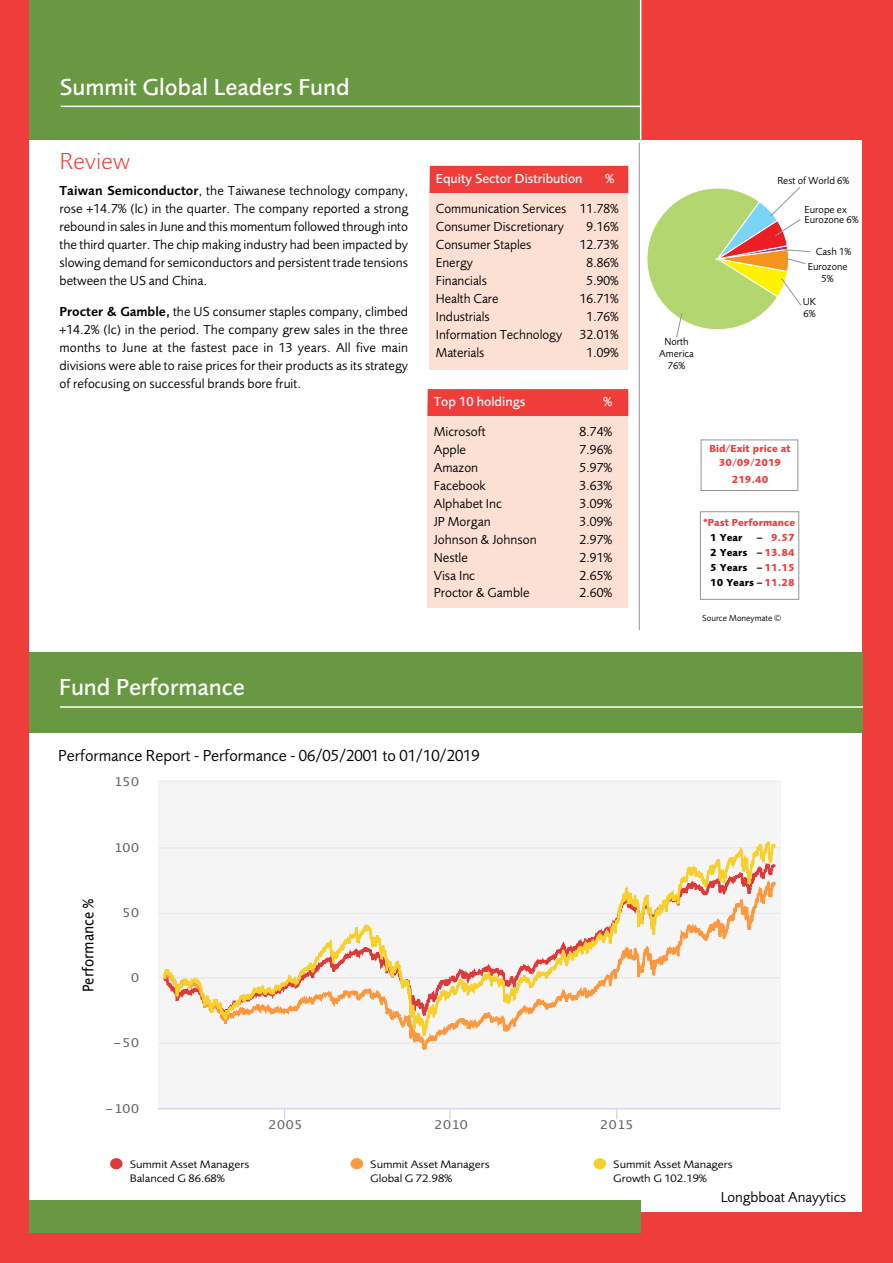
<style>
.page{position:relative;width:893px;height:1263px;background:#fff}
.page>*{position:absolute;margin:0;border:0;box-sizing:border-box;transform-origin:0 0}
.t1{font:500 24px "Foundry Sans";color:#fff}
.t2{font:300 24px "Foundry Sans";color:#ef3d3b}
.t3{font:16.5px "Foundry Sans";color:#000}
.t4{font:15px "Foundry Sans";color:#000}
.t5{font:14.85px "Lucida Grande";letter-spacing:-.01em;color:#000;scale:.9 1}
.t6{font:13.5px/18px "Foundry Sans";color:#000;text-align:justify}
.t7{font:500 13.5px "Foundry Sans";color:#fff}
.t8{font:12.15px "Lucida Grande";letter-spacing:.005em;color:#666;scale:1.11 1}
.t9{font:11.25px/14px "Foundry Sans";letter-spacing:-.005em;color:#000;scale:1.11 1}
.t10{font:10.5px/12px "Foundry Sans";color:#000}
.t11{font:700 10.5px/13.5px "Foundry Sans";color:#ef3d3b;text-align:center}
.t12{font:700 10.5px/15px "Foundry Sans";color:#000;text-align:justify}
.t13{font:9px "Foundry Sans";color:#000}
.s1{font-weight:600}
.s2{color:#ef3d3b}
</style>
<div class="page">
<div style="left:0;top:1233px;width:876px;height:30px;background:#ef3d3b"></div>
<div style="left:640px;top:1212px;width:236px;height:39px;background:#ef3d3b"></div>
<div style="left:29px;top:1201px;width:612px;height:32px;background:#689942"></div>
<div style="left:29px;top:0;width:612px;height:140px;background:#689942"></div>
<hr style="left:61px;top:106px;width:580px;height:1px;background:#fff">
<div style="left:427px;top:389px;width:201px;height:28px;background:#ef3d3b"></div>
<div style="left:427px;top:417px;width:201px;height:191px;background:#fde0d4"></div>
<div style="left:0;top:0;width:29px;height:1263px;background:#ef3d3b"></div>
<div style="left:641px;top:0;width:247px;height:140px;background:#ef3d3b"></div>
<div style="left:862px;top:0;width:31px;height:1263px;background:#ef3d3b"></div>
<hr style="left:640px;top:0;width:1px;height:140px;background:#fff">
<div style="left:701px;top:439px;width:97px;height:52px;background:#fff;border:1px solid #939598"></div>
<div style="left:700px;top:511px;width:99px;height:89px;background:#fff;border:1px solid #939598"></div>
<hr style="left:639px;top:143px;width:1px;height:487px;background:#939598">
<svg style="left:639px;top:180px;width:172px;height:158px"></svg>
<div style="left:429px;top:166px;width:199px;height:27px;background:#ef3d3b"></div>
<div style="left:429px;top:193px;width:199px;height:177px;background:#fde0d4"></div>
<div style="left:29px;top:652px;width:834px;height:81px;background:#689942"></div>
<hr style="left:60px;top:706px;width:803px;height:2px;background:#fff">
<hr style="left:158px;top:1043px;width:622px;height:1px;background:#e6e6e6">
<hr style="left:158px;top:977px;width:622px;height:1px;background:#e6e6e6">
<hr style="left:158px;top:913px;width:622px;height:1px;background:#e6e6e6">
<hr style="left:158px;top:847px;width:622px;height:1px;background:#e6e6e6">
<hr style="left:158px;top:781px;width:622px;height:1px;background:#e6e6e6">
<hr style="left:158px;top:1108px;width:622px;height:1px;background:#ccd6eb">
<svg style="left:162px;top:841px;width:615px;height:323px"></svg>
<div style="left:110px;top:1158px;width:13px;height:11px;background:#de3a3b;border-radius:50%"></div>
<div style="left:351px;top:1158px;width:12px;height:11px;background:#fd983e;border-radius:50%"></div>
<div style="left:594px;top:1158px;width:12px;height:11px;background:#f7d02b;border-radius:50%"></div>
<h1 class="t1" style="left:60px;top:73px;width:291px">Summit Global Leaders Fund</h1>
<h1 class="t2" style="left:60px;top:148px;width:72px">Review</h1>
<p class="t6" style="left:60px;top:182px;width:350px"><span class="s1">Taiwan Semiconductor</span>, the Taiwanese technology company, rose +14.7% (lc) in the quarter. The company reported a strong rebound in sales in June and this momentum followed through into the third quarter. The chip making industry had been impacted by slowing demand for semiconductors and persistent trade tensions between the US and China.</p>
<p class="t6" style="left:60px;top:303px;width:350px"><span class="s1">Procter &amp; Gamble,</span> the US consumer staples company, climbed +14.2% (lc) in the period. The company grew sales in the three months to June at the fastest pace in 13 years. All five main divisions were able to raise prices for their products as its strategy of refocusing on successful brands bore fruit.</p>
<h1 class="t1" style="left:59px;top:674px;width:187px">Fund Performance</h1>
<p class="t7" style="left:436px;top:170px;width:148px">Equity Sector Distribution</p>
<p class="t7" style="left:605px;top:170px;width:11px">%</p>
<p class="t10" style="left:777px;top:175px;width:74px">Rest of World 6%</p>
<p class="t6" style="left:436px;top:200px;width:184px">Communication Services 11.78%<br>Consumer Discretionary</p>
<p class="t10" style="left:804px;top:204px;width:56px;line-height:10.5px">Europe ex<br>Eurozone 6%</p>
<p class="t6" style="left:587px;top:218px;width:34px">9.16%</p>
<p class="t6" style="left:436px;top:236px;width:97px">Consumer Staples</p>
<p class="t6" style="left:580px;top:236px;width:40px">12.73%</p>
<p class="t6" style="left:436px;top:254px;width:39px">Energy</p>
<p class="t6" style="left:587px;top:254px;width:34px">8.86%</p>
<p class="t6" style="left:436px;top:272px;width:53px">Financials</p>
<p class="t6" style="left:587px;top:272px;width:34px">5.90%</p>
<p class="t6" style="left:436px;top:290px;width:64px">Health Care</p>
<p class="t6" style="left:580px;top:290px;width:40px">16.71%</p>
<p class="t6" style="left:436px;top:308px;width:55px">Industrials</p>
<p class="t6" style="left:587px;top:308px;width:34px">1.76%</p>
<p class="t6" style="left:436px;top:326px;width:128px">Information Technology</p>
<p class="t6" style="left:580px;top:326px;width:40px">32.01%</p>
<p class="t6" style="left:436px;top:344px;width:50px">Materials</p>
<p class="t6" style="left:587px;top:344px;width:34px">1.09%</p>
<p class="t7" style="left:434px;top:394px;width:93px">Top 10 holdings</p>
<p class="t7" style="left:603px;top:394px;width:11px">%</p>
<p class="t6" style="left:434px;top:422px;width:53px">Microsoft</p>
<p class="t6" style="left:579px;top:422px;width:34px">8.74%</p>
<p class="t6" style="left:434px;top:440px;width:34px">Apple</p>
<p class="t6" style="left:579px;top:440px;width:34px">7.96%</p>
<p class="t6" style="left:434px;top:458px;width:46px">Amazon</p>
<p class="t6" style="left:579px;top:458px;width:34px">5.97%</p>
<p class="t6" style="left:434px;top:476px;width:54px">Facebook</p>
<p class="t6" style="left:579px;top:476px;width:34px">3.63%</p>
<p class="t6" style="left:434px;top:494px;width:70px">Alphabet Inc</p>
<p class="t6" style="left:579px;top:494px;width:34px">3.09%</p>
<p class="t6" style="left:434px;top:512px;width:58px">JP Morgan</p>
<p class="t6" style="left:579px;top:512px;width:34px">3.09%</p>
<p class="t6" style="left:434px;top:530px;width:105px">Johnson &amp; Johnson</p>
<p class="t6" style="left:579px;top:530px;width:34px">2.97%</p>
<p class="t6" style="left:434px;top:548px;width:36px">Nestle</p>
<p class="t6" style="left:579px;top:548px;width:34px">2.91%</p>
<p class="t6" style="left:434px;top:566px;width:43px">Visa Inc</p>
<p class="t6" style="left:579px;top:566px;width:34px">2.65%</p>
<p class="t6" style="left:434px;top:584px;width:97px">Proctor &amp; Gamble</p>
<p class="t6" style="left:579px;top:584px;width:34px">2.60%</p>
<p class="t10" style="left:659px;top:336px;width:36px;text-align:center">North<br>America<br>76%</p>
<p class="t10" style="left:816px;top:245px;width:37px">Cash 1%</p>
<p class="t10" style="left:808px;top:261px;width:41px;text-align:center">Eurozone<br>5%</p>
<p class="t10" style="left:803px;top:295px;width:15px">UK<br>6%</p>
<p class="t11" style="left:709px;top:442px;width:83px">Bid/Exit price at<br>30/09/2019</p>
<p class="t11" style="left:732px;top:473px;width:38px">219.40</p>
<p class="t11" style="left:703px;top:516px;width:93px">*Past Performance</p>
<p class="t12" style="left:710px;top:530px;width:34px">1 Year</p>
<p class="t12" style="left:710px;top:530px;width:86px;text-indent:46px">– <span class="s2">9.57<br></span>2 Years – <span class="s2">13.84<br></span>5 Years – <span class="s2">11.15<br></span>10 Years – <span class="s2">11.28</span></p>
<p class="t13" style="left:702px;top:613px;width:80px">Source Moneymate ©</p>
<p class="t3" style="left:58px;top:746px;width:423px">Performance Report - Performance - 06/05/2001 to 01/10/2019</p>
<p class="t8" style="left:114px;top:775px;width:24px">150</p>
<p class="t5" style="left:80px;top:992px;width:105px;rotate:-90deg">Performance %</p>
<p class="t8" style="left:114px;top:840px;width:24px">100</p>
<p class="t8" style="left:122px;top:906px;width:17px">50</p>
<p class="t8" style="left:131px;top:970px;width:9px">0</p>
<p class="t8" style="left:114px;top:1036px;width:25px">-50</p>
<p class="t8" style="left:106px;top:1101px;width:32px">-100</p>
<p class="t8" style="left:268px;top:1118px;width:33px">2005</p>
<p class="t8" style="left:434px;top:1118px;width:32px">2010</p>
<p class="t8" style="left:600px;top:1118px;width:32px">2015</p>
<p class="t9" style="left:130px;top:1158px;width:109px">Summit Asset Managers<br>Balanced G 86.68%</p>
<p class="t9" style="left:370px;top:1158px;width:109px">Summit Asset Managers<br>Global G 72.98%</p>
<p class="t9" style="left:613px;top:1158px;width:109px">Summit Asset Managers<br>Growth G 102.19%</p>
<p class="t4" style="left:721px;top:1189px;width:127px">Longbboat Anayytics</p>
</div>
